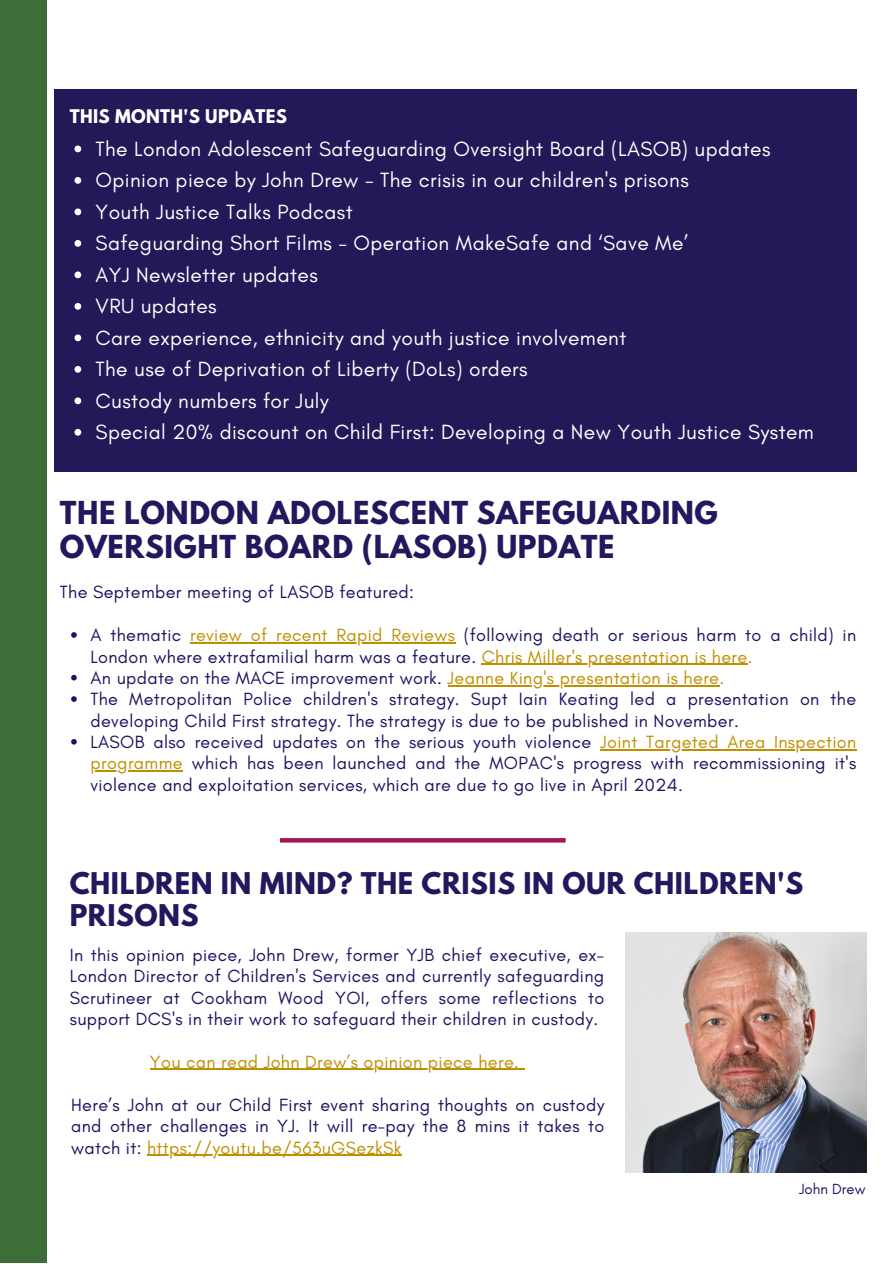
<style>
.page{position:relative;width:893px;height:1264px;background:#fff}
.page>*{position:absolute;margin:0;border:0;box-sizing:border-box;transform-origin:0 0}
.t1{font:700 28.05px/33.8px "League Spartan";letter-spacing:.02em;color:#21185e}
.t2{font:700 26.55px/32.5px "League Spartan";letter-spacing:.02em;color:#21185e}
.t3{font:21px "Glacial Indifference";letter-spacing:.02em;color:#fff}
.t4{font:18px/21.3px "Glacial Indifference";letter-spacing:.02em;color:#1c1261;text-align:justify}
.t5{font:18px "Glacial Indifference";letter-spacing:.02em;color:#bf8f00}
.t6{font:700 16.65px "League Spartan";letter-spacing:.02em;color:#fff}
.t7{font:15px "Glacial Indifference";color:#1b1464}
.s1{color:#bf8f00}
</style>
<div class="page">
<div style="left:0;top:0;width:46px;height:1262px;background:#3d6e38"></div>
<div style="left:54px;top:89px;width:802px;height:383px;background:#221958"></div>
<svg style="left:74px;top:145px;width:7px;height:7px"></svg>
<svg style="left:74px;top:177px;width:7px;height:7px"></svg>
<svg style="left:74px;top:208px;width:7px;height:7px"></svg>
<svg style="left:74px;top:240px;width:7px;height:7px"></svg>
<svg style="left:74px;top:271px;width:7px;height:7px"></svg>
<svg style="left:74px;top:303px;width:7px;height:7px"></svg>
<svg style="left:74px;top:334px;width:7px;height:7px"></svg>
<svg style="left:74px;top:366px;width:7px;height:7px"></svg>
<svg style="left:74px;top:397px;width:7px;height:7px"></svg>
<svg style="left:74px;top:429px;width:7px;height:6px"></svg>
<svg style="left:71px;top:632px;width:6px;height:5px"></svg>
<hr style="left:190px;top:642px;width:265px;height:1px;background:#bf8f00">
<hr style="left:481px;top:663px;width:266px;height:1px;background:#bf8f00">
<svg style="left:71px;top:675px;width:6px;height:5px"></svg>
<hr style="left:447px;top:685px;width:272px;height:1px;background:#bf8f00">
<svg style="left:71px;top:696px;width:6px;height:6px"></svg>
<svg style="left:71px;top:739px;width:6px;height:5px"></svg>
<hr style="left:600px;top:749px;width:256px;height:1px;background:#bf8f00">
<hr style="left:90px;top:770px;width:93px;height:1px;background:#bf8f00">
<svg style="left:280px;top:838px;width:285px;height:4px"></svg>
<img style="left:625px;top:932px;width:241px;height:240px">
<hr style="left:150px;top:1068px;width:369px;height:1px;background:#bf8f00">
<hr style="left:147px;top:1154px;width:255px;height:1px;background:#bf8f00">
<p class="t6" style="left:70px;top:108px;width:219px">THIS MONTH'S UPDATES</p>
<p class="t3" style="left:96px;top:136px;width:676px">The London Adolescent Safeguarding Oversight Board (LASOB) updates</p>
<p class="t3" style="left:96px;top:167px;width:594px">Opinion piece by John Drew - The crisis in our children's prisons</p>
<p class="t3" style="left:96px;top:199px;width:259px">Youth Justice Talks Podcast</p>
<p class="t3" style="left:96px;top:230px;width:594px">Safeguarding Short Films - Operation MakeSafe and ‘Save Me’</p>
<p class="t3" style="left:96px;top:262px;width:224px">AYJ Newsletter updates</p>
<p class="t3" style="left:96px;top:293px;width:123px">VRU updates</p>
<p class="t3" style="left:96px;top:324px;width:532px">Care experience, ethnicity and youth justice involvement</p>
<p class="t3" style="left:96px;top:356px;width:433px">The use of Deprivation of Liberty (DoLs) orders</p>
<p class="t3" style="left:96px;top:387px;width:235px">Custody numbers for July</p>
<p class="t3" style="left:96px;top:419px;width:719px">Special 20% discount on Child First: Developing a New Youth Justice System</p>
<p class="t1" style="left:60px;top:500px;width:659px">THE LONDON ADOLESCENT SAFEGUARDING<br>OVERSIGHT BOARD (LASOB) UPDATE</p>
<p class="t4" style="left:60px;top:581px;width:355px">The September meeting of LASOB featured:</p>
<p class="t4" style="left:90px;top:624px;width:767px">A thematic <span class="s1">review of recent Rapid Reviews</span> (following death or serious harm to a child) in<br>London where extrafamilial harm was a feature. <span class="s1">Chris Miller's presentation is here.</span></p>
<p class="t4" style="left:90px;top:667px;width:635px">An update on the MACE improvement work. <span class="s1">Jeanne King's presentation is here.</span></p>
<p class="t4" style="left:90px;top:688px;width:767px">The Metropolitan Police children's strategy. Supt Iain Keating led a presentation on the developing Child First strategy. The strategy is due to be published in November.</p>
<p class="t4" style="left:90px;top:731px;width:767px">LASOB also received updates on the serious youth violence <span class="s1">Joint Targeted Area Inspection programme</span> which has been launched and the MOPAC's progress with recommissioning it's violence and exploitation services, which are due to go live in April 2024.</p>
<p class="t2" style="left:70px;top:870px;width:735px">CHILDREN IN MIND? THE CRISIS IN OUR CHILDREN'S<br>PRISONS</p>
<p class="t4" style="left:70px;top:943px;width:536px">In this opinion piece, John Drew, former YJB chief executive, ex-London Director of Children's Services and currently safeguarding Scrutineer at Cookham Wood YOI, offers some reflections to support DCS's in their work to safeguard their children in custody.</p>
<p class="t5" style="left:150px;top:1050px;width:370px">You can read John Drew’s opinion piece here.</p>
<p class="t4" style="left:71px;top:1093px;width:534px">Here’s John at our Child First event sharing thoughts on custody and other challenges in YJ. It will re-pay the 8 mins it takes to watch it: <span class="s1">https://youtu.be/563uGSezkSk</span></p>
<p class="t7" style="left:799px;top:1179px;width:68px">John Drew</p>
</div>
